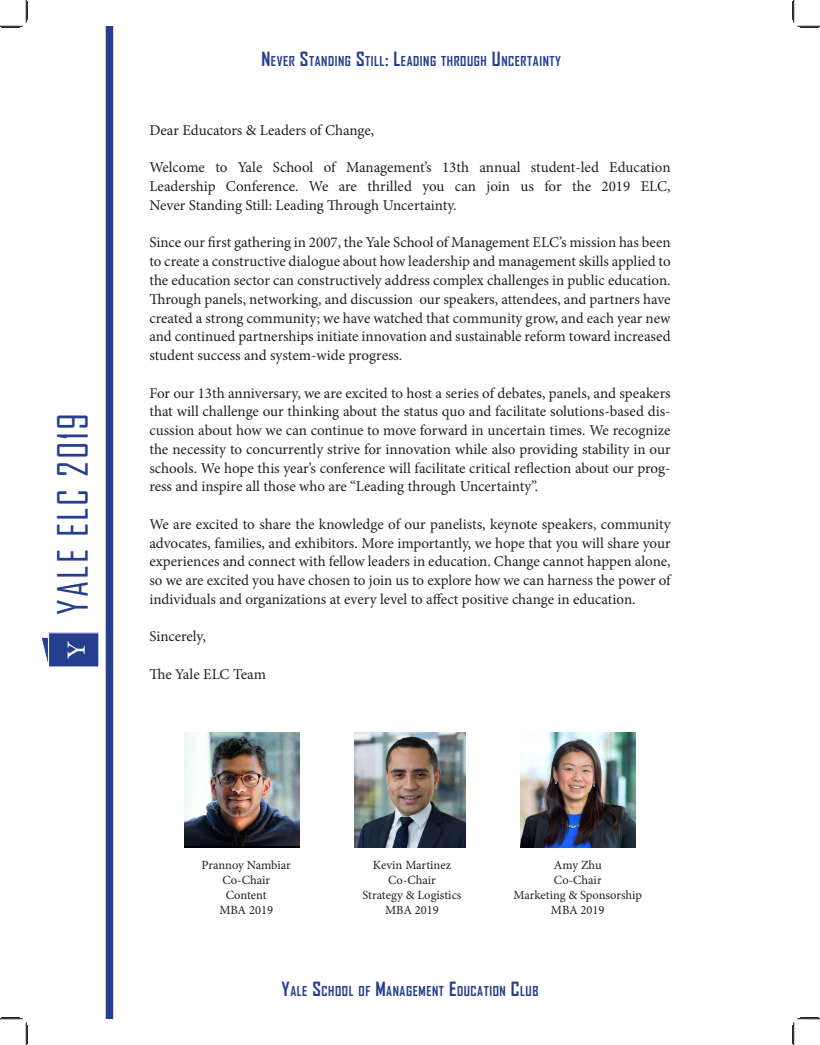
<style>
.page{position:relative;width:820px;height:1045px;background:#fff}
.page>*{position:absolute;margin:0;border:0;box-sizing:border-box;transform-origin:0 0}
.t1{font:40px "Agency FB";letter-spacing:.05em;color:#253f8e}
.t2{font:26.25px "Minion Pro";color:#fff;scale:1.09 1}
.t3{font:15px/18.8px "Minion Pro";color:#231f20;text-align:justify}
.t4{font:700 13.12px "Agency FB";letter-spacing:.045em;color:#253f8e}
.t5{font:12.5px/15px "Minion Pro";color:#231f20}
.s1{font-size:18.75px}
</style>
<div class="page">
<div style="left:106px;top:26px;width:7px;height:992px;background:#253f8e"></div>
<div style="left:49px;top:633px;width:50px;height:34px;background:#253f8e"></div>
<div style="left:48px;top:632px;width:51px;height:35px;border:1px solid #fff"></div>
<svg style="left:41px;top:636px;width:8px;height:31px"></svg>
<img style="left:354px;top:732px;width:112px;height:115px">
<img style="left:185px;top:732px;width:115px;height:115px">
<img style="left:520px;top:732px;width:115px;height:115px">
<svg style="left:0;top:0;width:28px;height:28px"></svg>
<svg style="left:0;top:1017px;width:28px;height:28px"></svg>
<svg style="left:792px;top:0;width:28px;height:28px"></svg>
<svg style="left:792px;top:1017px;width:28px;height:28px"></svg>
<h1 class="t1" style="left:49px;top:614px;width:203px;rotate:-90deg">YALE ELC 2019</h1>
<h2 class="t2" style="left:59px;top:659px;width:18px;rotate:-90deg">Y</h2>
<p class="t4" style="left:261px;top:53px;width:301px"><span class="s1">N</span>EVER <span class="s1">S</span>TANDING <span class="s1">S</span>TILL<span class="s1">: L</span>EADING THROUGH <span class="s1">U</span>NCERTAINTY</p>
<p class="t3" style="left:149px;top:121px;width:226px">Dear Educators &amp; Leaders of Change,</p>
<p class="t3" style="left:149px;top:158px;width:523px">Welcome to Yale School of Management’s 13th annual student-led Education Leadership Conference. We are thrilled you can join us for the 2019 ELC, Never Standing Still: Leading Through Uncertainty.</p>
<p class="t3" style="left:149px;top:233px;width:523px">Since our first gathering in 2007, the Yale School of Management ELC’s mission has been to create a constructive dialogue about how leadership and management skills applied to the education sector can constructively address complex challenges in public education.<br>Through panels, networking, and discussion our speakers, attendees, and partners have created a strong community; we have watched that community grow, and each year new and continued partnerships initiate innovation and sustainable reform toward increased student success and system-wide progress.</p>
<p class="t3" style="left:149px;top:383px;width:523px">For our 13th anniversary, we are excited to host a series of debates, panels, and speakers that will challenge our thinking about the status quo and facilitate solutions-based dis&shy;cussion about how we can continue to move forward in uncertain times. We recognize the necessity to concurrently strive for innovation while also providing stability in our schools. We hope this year’s conference will facilitate critical reflection about our prog&shy;ress and inspire all those who are “Leading through Uncertainty”.</p>
<p class="t3" style="left:149px;top:515px;width:523px">We are excited to share the knowledge of our panelists, keynote speakers, community advocates, families, and exhibitors. More importantly, we hope that you will share your experiences and connect with fellow leaders in education. Change cannot happen alone, so we are excited you have chosen to join us to explore how we can harness the power of individuals and organizations at every level to affect positive change in education.</p>
<p class="t3" style="left:149px;top:627px;width:58px">Sincerely,</p>
<p class="t3" style="left:149px;top:665px;width:118px">The Yale ELC Team</p>
<p class="t5" style="left:201px;top:857px;width:91px">Prannoy Nambiar</p>
<p class="t5" style="left:222px;top:872px;width:49px">Co-Chair</p>
<p class="t5" style="left:226px;top:887px;width:42px">Content</p>
<p class="t5" style="left:219px;top:902px;width:55px">MBA 2019</p>
<p class="t5" style="left:373px;top:858px;width:80px">Kevin Martinez</p>
<p class="t5" style="left:388px;top:873px;width:49px">Co-Chair</p>
<p class="t5" style="left:362px;top:888px;width:101px">Strategy &amp; Logistics</p>
<p class="t5" style="left:385px;top:903px;width:55px">MBA 2019</p>
<p class="t5" style="left:554px;top:858px;width:49px">Amy Zhu<br>Co-Chair</p>
<p class="t5" style="left:513px;top:888px;width:130px">Marketing &amp; Sponsorship</p>
<p class="t5" style="left:551px;top:903px;width:55px">MBA 2019</p>
<p class="t4" style="left:281px;top:983px;width:258px"><span class="s1">Y</span>ALE <span class="s1">S</span>CHOOL OF <span class="s1">M</span>ANAGEMENT <span class="s1">E</span>DUCATION <span class="s1">C</span>LUB</p>
</div>
